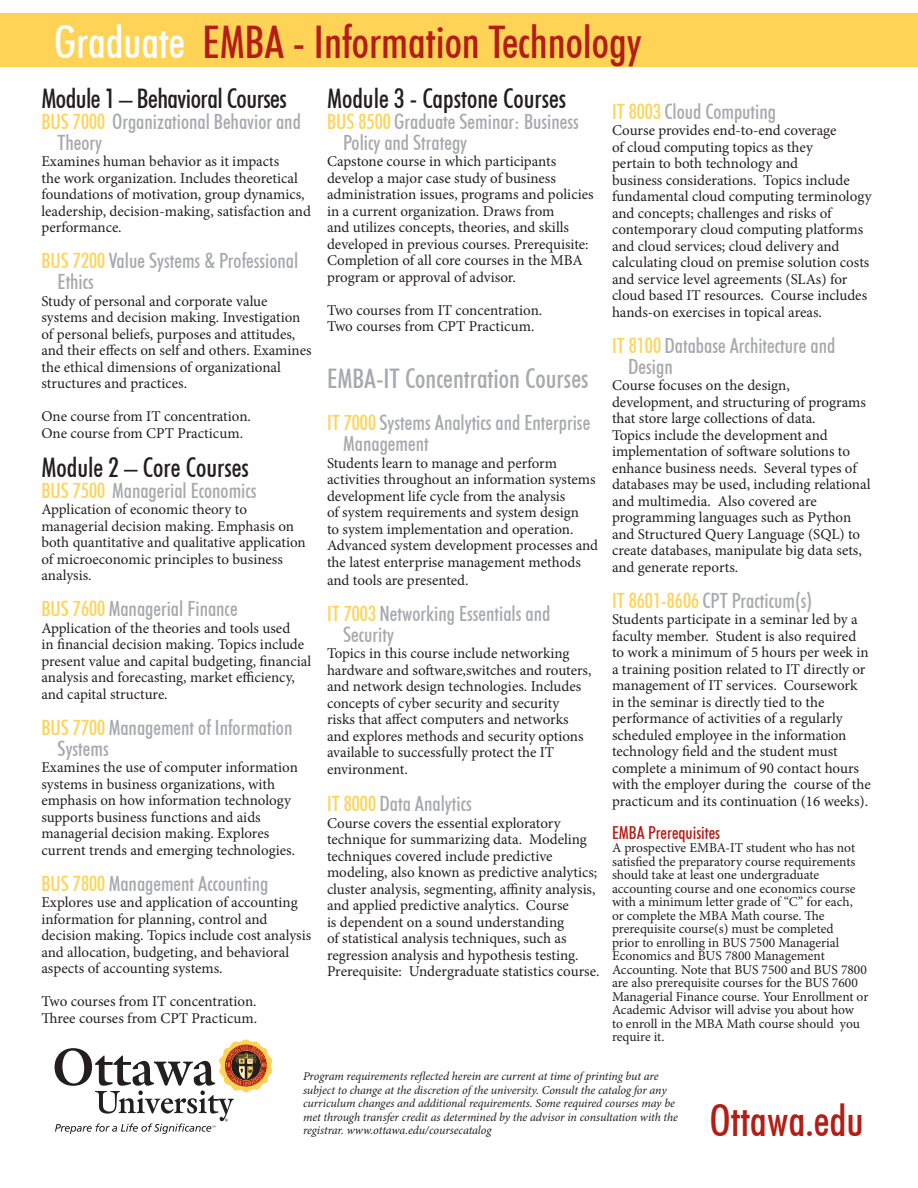
<style>
.page{position:relative;width:918px;height:1188px;background:#fff}
.page>*{position:absolute;margin:0;border:0;box-sizing:border-box;transform-origin:0 0}
.t1{font:500 condensed 45px "Futura BT";color:#b41d15}
.t2{font:500 condensed 43.5px "Futura BT";color:#b41d15}
.t3{font:500 condensed 27px "Futura BT";color:#231f20}
.t4{font:500 condensed 27px "Futura BT";color:#a8a9ad}
.t5{font:500 condensed 27px "Futura BT";letter-spacing:-.02em;color:#231f20}
.t6{font:500 condensed 21px "Futura BT";color:#a8a9ad}
.t7{font:500 condensed 18px "Futura BT";color:#b41d15}
.t8{font:15px/16.5px "Minion Pro";color:#231f20}
.t9{font:13.5px/13.5px "Minion Pro";color:#231f20}
.t10{font:italic 12px/13.5px "Minion Pro";letter-spacing:-.01em;color:#231f20}
.s1{color:#fff}
.s2{color:#fed356}
</style>
<div class="page">
<div style="left:0;top:14px;width:918px;height:53px;background:#fed356"></div>
<svg style="left:55px;top:1040px;width:217px;height:94px"></svg>
<p class="t1" style="left:54px;top:15px;width:589px"><span class="s1">Graduate</span> EMBA - Information Technology</p>
<p class="t5" style="left:41px;top:82px;width:247px">Module 1 – Behavioral Courses</p>
<p class="t6" style="left:41px;top:108px;width:261px"><span class="s2">BUS 7000</span> Organizational Behavior and</p>
<p class="t6" style="left:58px;top:129px;width:46px">Theory</p>
<p class="t8" style="left:41px;top:153px;width:271px">Examines human behavior as it impacts<br>the work organization. Includes theoretical foundations of motivation, group dynamics, leadership, decision-making, satisfaction and performance.</p>
<p class="t6" style="left:41px;top:248px;width:258px"><span class="s2">BUS 7200</span> Value Systems &amp; Professional</p>
<p class="t6" style="left:58px;top:269px;width:38px">Ethics</p>
<p class="t8" style="left:41px;top:293px;width:272px">Study of personal and corporate value systems and decision making. Investigation of personal beliefs, purposes and attitudes, and their effects on self and others. Examines the ethical dimensions of organizational structures and practices.</p>
<p class="t8" style="left:41px;top:408px;width:211px">One course from IT concentration.</p>
<p class="t8" style="left:41px;top:425px;width:203px">One course from CPT Practicum.</p>
<p class="t3" style="left:41px;top:451px;width:209px">Module 2 – Core Courses</p>
<p class="t6" style="left:41px;top:477px;width:217px"><span class="s2">BUS 7500</span> Managerial Economics</p>
<p class="t8" style="left:41px;top:501px;width:266px">Application of economic theory to managerial decision making. Emphasis on both quantitative and qualitative application of microeconomic principles to business analysis.</p>
<p class="t6" style="left:41px;top:596px;width:198px"><span class="s2">BUS 7600</span> Managerial Finance</p>
<p class="t8" style="left:41px;top:620px;width:271px">Application of the theories and tools used<br>in financial decision making. Topics include present value and capital budgeting, financial analysis and forecasting, market efficiency, and capital structure.</p>
<p class="t6" style="left:41px;top:714px;width:253px"><span class="s2">BUS 7700</span> Management of Information</p>
<p class="t6" style="left:58px;top:735px;width:53px">Systems</p>
<p class="t8" style="left:41px;top:759px;width:258px">Examines the use of computer information systems in business organizations, with emphasis on how information technology supports business functions and aids managerial decision making. Explores current trends and emerging technologies.</p>
<p class="t6" style="left:41px;top:870px;width:229px"><span class="s2">BUS 7800</span> Management Accounting</p>
<p class="t8" style="left:41px;top:894px;width:271px">Explores use and application of accounting information for planning, control and decision making. Topics include cost analysis and allocation, budgeting, and behavioral aspects of accounting systems.</p>
<p class="t8" style="left:41px;top:993px;width:217px">Two courses from IT concentration.</p>
<p class="t8" style="left:41px;top:1010px;width:217px">Three courses from CPT Practicum.</p>
<p class="t3" style="left:327px;top:82px;width:241px">Module 3 - Capstone Courses</p>
<p class="t6" style="left:327px;top:108px;width:253px"><span class="s2">BUS 8500</span> Graduate Seminar: Business</p>
<p class="t6" style="left:343px;top:129px;width:125px">Policy and Strategy</p>
<p class="t8" style="left:327px;top:153px;width:268px">Capstone course in which participants develop a major case study of business administration issues, programs and policies in a current organization. Draws from<br>and utilizes concepts, theories, and skills developed in previous courses. Prerequisite:<br>Completion of all core courses in the MBA program or approval of advisor.</p>
<p class="t8" style="left:327px;top:302px;width:217px">Two courses from IT concentration.</p>
<p class="t8" style="left:327px;top:318px;width:209px">Two courses from CPT Practicum.</p>
<p class="t4" style="left:327px;top:362px;width:263px">EMBA-IT Concentration Courses</p>
<p class="t6" style="left:327px;top:410px;width:265px"><span class="s2">IT 7000</span> Systems Analytics and Enterprise</p>
<p class="t6" style="left:343px;top:431px;width:87px">Management</p>
<p class="t8" style="left:327px;top:455px;width:273px">Students learn to manage and perform activities throughout an information systems development life cycle from the analysis<br>of system requirements and system design<br>to system implementation and operation.<br>Advanced system development processes and the latest enterprise management methods</p>
<p class="t8" style="left:327px;top:572px;width:143px">and tools are presented.</p>
<p class="t6" style="left:327px;top:600px;width:225px"><span class="s2">IT 7003</span> Networking Essentials and</p>
<p class="t6" style="left:343px;top:621px;width:52px">Security</p>
<p class="t8" style="left:327px;top:645px;width:266px">Topics in this course include networking hardware and software,switches and routers, and network design technologies. Includes concepts of cyber security and security<br>risks that affect computers and networks and explores methods and security options available to successfully protect the IT environment.</p>
<p class="t6" style="left:327px;top:791px;width:146px"><span class="s2">IT 8000</span> Data Analytics</p>
<p class="t8" style="left:327px;top:815px;width:274px">Course covers the essential exploratory technique for summarizing data. Modeling techniques covered include predictive modeling, also known as predictive analytics; cluster analysis, segmenting, affinity analysis, and applied predictive analytics. Course<br>is dependent on a sound understanding<br>of statistical analysis techniques, such as regression analysis and hypothesis testing.<br>Prerequisite: Undergraduate statistics course.</p>
<p class="t6" style="left:612px;top:99px;width:166px"><span class="s2">IT 8003</span> Cloud Computing</p>
<p class="t8" style="left:612px;top:122px;width:261px">Course provides end-to-end coverage<br>of cloud computing topics as they<br>pertain to both technology and<br>business considerations. Topics include fundamental cloud computing terminology and concepts; challenges and risks of contemporary cloud computing platforms and cloud services; cloud delivery and calculating cloud on premise solution costs and service level agreements (SLAs) for cloud based IT resources. Course includes hands-on exercises in topical areas.</p>
<p class="t6" style="left:612px;top:333px;width:225px"><span class="s2">IT 8100</span> Database Architecture and</p>
<p class="t6" style="left:628px;top:354px;width:46px">Design</p>
<p class="t8" style="left:612px;top:377px;width:260px">Course focuses on the design, development, and structuring of programs that store large collections of data.<br>Topics include the development and implementation of software solutions to enhance business needs. Several types of databases may be used, including relational and multimedia. Also covered are programming languages such as Python and Structured Query Language (SQL) to create databases, manipulate big data sets, and generate reports.</p>
<p class="t6" style="left:612px;top:588px;width:202px"><span class="s2">IT 8601-8606</span> CPT Practicum(s)</p>
<p class="t8" style="left:612px;top:611px;width:260px">Students participate in a seminar led by a faculty member. Student is also required to work a minimum of 5 hours per week in a training position related to IT directly or management of IT services. Coursework in the seminar is directly tied to the performance of activities of a regularly scheduled employee in the information technology field and the student must complete a minimum of 90 contact hours with the employer during the course of the practicum and its continuation (16 weeks).</p>
<p class="t7" style="left:612px;top:822px;width:110px">EMBA Prerequisites</p>
<p class="t9" style="left:612px;top:841px;width:258px">A prospective EMBA-IT student who has not satisfied the preparatory course requirements should take at least one undergraduate accounting course and one economics course with a minimum letter grade of “C” for each,<br>or complete the MBA Math course. The prerequisite course(s) must be completed<br>prior to enrolling in BUS 7500 Managerial Economics and BUS 7800 Management Accounting. Note that BUS 7500 and BUS 7800 are also prerequisite courses for the BUS 7600<br>Managerial Finance course. Your Enrollment or Academic Advisor will advise you about how to enroll in the MBA Math course should you require it.</p>
<p class="t10" style="left:303px;top:1070px;width:376px">Program requirements reflected herein are current at time of printing but are subject to change at the discretion of the university. Consult the catalog for any curriculum changes and additional requirements. Some required courses may be met through transfer credit as determined by the advisor in consultation with the registrar. www.ottawa.edu/coursecatalog</p>
<p class="t2" style="left:710px;top:1094px;width:156px">Ottawa.edu</p>
</div>
